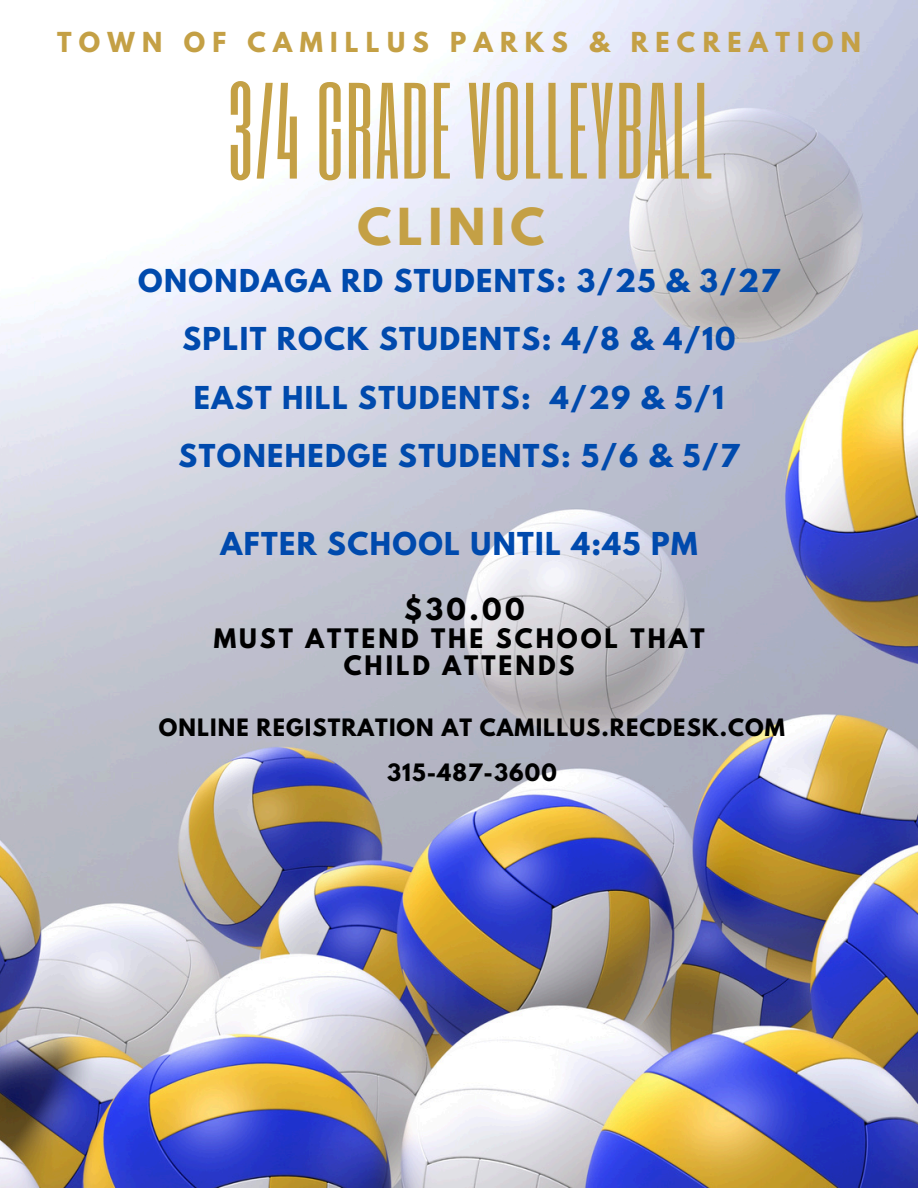
<style>
.page{position:relative;width:918px;height:1188px;background:#fff}
.page>*{position:absolute;margin:0;border:0;box-sizing:border-box;transform-origin:0 0}
.t1{font:113.55px "Six Caps";letter-spacing:.01em;color:#c4a045}
.t2{font:700 45.15px "League Spartan";letter-spacing:.125em;color:#c4a045}
.t3{font:700 27.9px "League Spartan";letter-spacing:.05em;color:#004aad}
.t4{font:700 26.85px "League Spartan";color:#000}
.t5{font:700 24.45px "League Spartan";letter-spacing:.3em;color:#c4a045}
.t6{font:700 23.85px/27px "League Spartan";letter-spacing:.125em;color:#000;text-align:center}
.t7{font:700 21.15px "League Spartan";letter-spacing:.05em;color:#000}
</style>
<div class="page">
<img style="left:0;top:0;width:918px;height:1188px">
<h2 class="t5" style="left:57px;top:30px;width:805px">TOWN OF CAMILLUS PARKS &amp; RECREATION</h2>
<p class="t1" style="left:229px;top:53px;width:487px">3/4 GRADE VOLLEYBALL</p>
<h4 class="t2" style="left:358px;top:204px;width:189px">CLINIC</h4>
<h3 class="t3" style="left:138px;top:267px;width:643px">ONONDAGA RD STUDENTS: 3/25 &amp; 3/27</h3>
<h3 class="t3" style="left:182px;top:325px;width:555px">SPLIT ROCK STUDENTS: 4/8 &amp; 4/10</h3>
<h3 class="t3" style="left:194px;top:384px;width:531px">EAST HILL STUDENTS: 4/29 &amp; 5/1</h3>
<h4 class="t3" style="left:179px;top:442px;width:562px">STONEHEDGE STUDENTS: 5/6 &amp; 5/7</h4>
<p class="t3" style="left:221px;top:530px;width:478px">AFTER SCHOOL UNTIL 4:45 PM</p>
<h1 class="t4" style="left:404px;top:596px;width:122px">$30.00</h1>
<h1 class="t6" style="left:214px;top:628px;width:493px">MUST ATTEND THE SCHOOL THAT<br>CHILD ATTENDS</h1>
<h3 class="t7" style="left:159px;top:717px;width:627px">ONLINE REGISTRATION AT CAMILLUS.RECDESK.COM</h3>
<h3 class="t7" style="left:387px;top:762px;width:171px">315-487-3600</h3>
</div>
